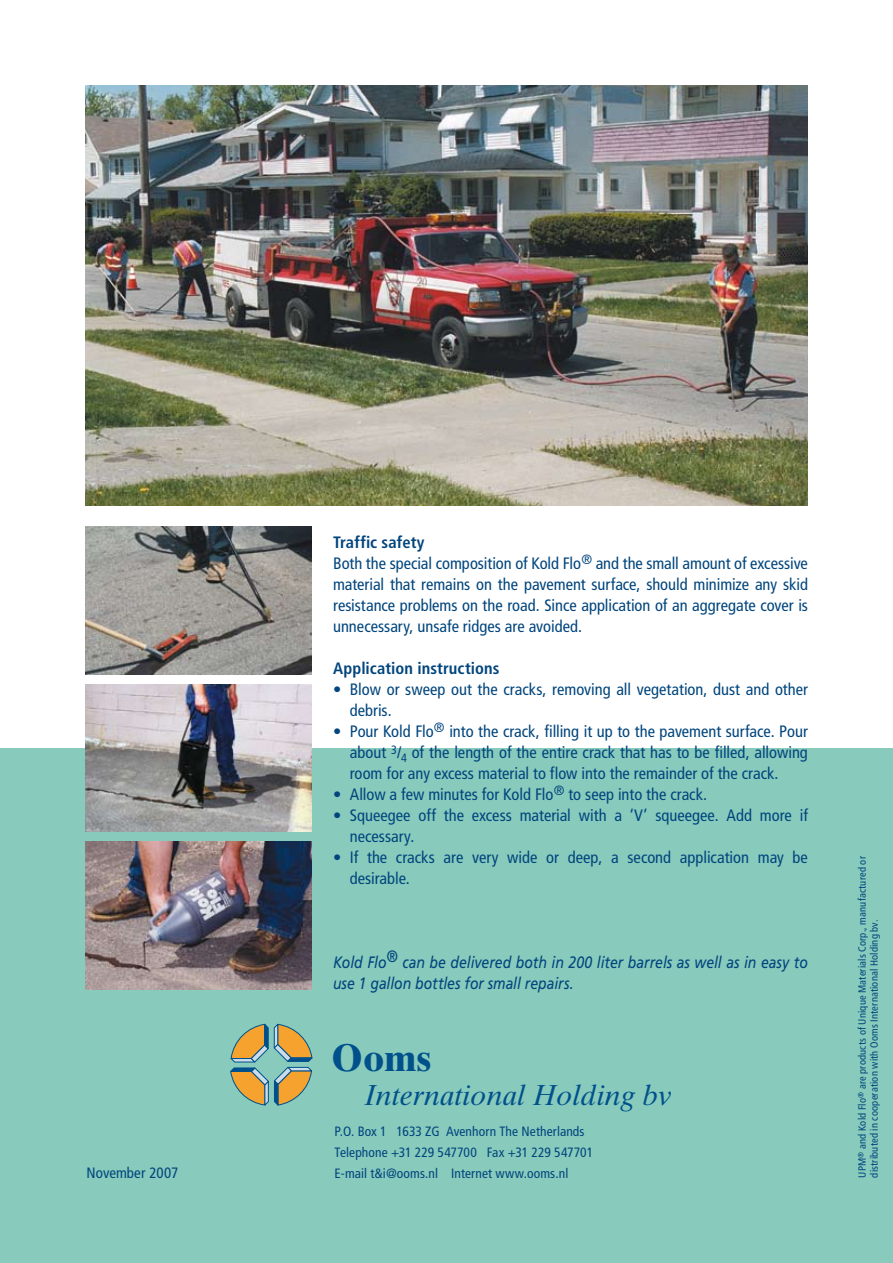
<style>
.page{position:relative;width:893px;height:1263px;background:#fff}
.page>*{position:absolute;margin:0;border:0;box-sizing:border-box;transform-origin:0 0}
.t1{font:700 38.55px "Times Ten";color:#00518b}
.t2{font:italic 28.95px "Times Ten";color:#00518b}
.t3{font:condensed 16.5px/21px "Frutiger LT Std";color:#00457d}
.t4{font:italic 16.5px/21px "Frutiger LT Std";letter-spacing:-.005em;color:#00457d;scale:.85 1}
.t5{font:700 condensed 16.5px "Frutiger LT Std";letter-spacing:.005em;color:#00457d}
.t6{font:condensed 15px "Frutiger LT Std";letter-spacing:.005em;color:#00457d}
.t7{font:condensed 13.5px/21px "Frutiger LT Std";letter-spacing:.01em;color:#00457d}
.t8{font:condensed 10.5px/12px "Frutiger LT Std";letter-spacing:.015em;color:#00457d}
.s1{font-weight:700}
</style>
<div class="page">
<div style="left:0;top:748px;width:893px;height:515px;background:#88cabc"></div>
<svg style="left:230px;top:1023px;width:83px;height:83px"></svg>
<img style="left:85px;top:86px;width:723px;height:420px">
<img style="left:85px;top:842px;width:227px;height:147px">
<img style="left:85px;top:684px;width:227px;height:147px">
<img style="left:85px;top:526px;width:227px;height:148px">
<p class="t6" style="left:87px;top:1164px;width:93px">November 2007</p>
<p class="t3" style="left:333px;top:531px;width:476px"><span class="s1">Traffic safety<br></span>Both the special composition of Kold Flo<sup>®</sup> and the small amount of excessive material that remains on the pavement surface, should minimize any skid resistance problems on the road. Since application of an aggregate cover is unnecessary, unsafe ridges are avoided.</p>
<p class="t5" style="left:333px;top:658px;width:168px">Application instructions</p>
<p class="t3" style="left:350px;top:678px;width:460px;text-indent:-17px">• Blow or sweep out the cracks, removing all vegetation, dust and other debris.</p>
<p class="t3" style="left:350px;top:720px;width:460px;text-align:justify;text-indent:-17px">• Pour Kold Flo<sup>®</sup> into the crack, filling it up to the pavement surface. Pour about <sup>3</sup>/<sub>4</sub> of the length of the entire crack that has to be filled, allowing room for any excess material to flow into the remainder of the crack.</p>
<p class="t3" style="left:333px;top:783px;width:375px">• Allow a few minutes for Kold Flo<sup>®</sup> to seep into the crack.</p>
<p class="t3" style="left:350px;top:804px;width:460px;text-indent:-17px">• Squeegee off the excess material with a ‘V’ squeegee. Add more if necessary.</p>
<p class="t3" style="left:350px;top:846px;width:460px;text-indent:-17px">• If the cracks are very wide or deep, a second application may be desirable.</p>
<p class="t4" style="left:333px;top:951px;width:560px">Kold Flo® can be delivered both in 200 liter barrels as well as in easy to use 1 gallon bottles for small repairs.</p>
<h1 class="t1" style="left:331px;top:1034px;width:102px">Ooms</h1>
<h2 class="t2" style="left:365px;top:1078px;width:309px">International Holding bv</h2>
<p class="t7" style="left:335px;top:1120px;width:260px">P.O. Box 1 1633 ZG Avenhorn The Netherlands<br>Telephone +31 229 547700 Fax +31 229 547701<br>E-mail t&amp;i@ooms.nl Internet www.ooms.nl</p>
<p class="t8" style="left:856px;top:1178px;width:323px;rotate:-90deg">UPM<sup>®</sup> and Kold Flo<sup>®</sup> are products of Unique Materials Corp., manufactured or distributed in cooperation with Ooms International Holding bv.</p>
</div>
